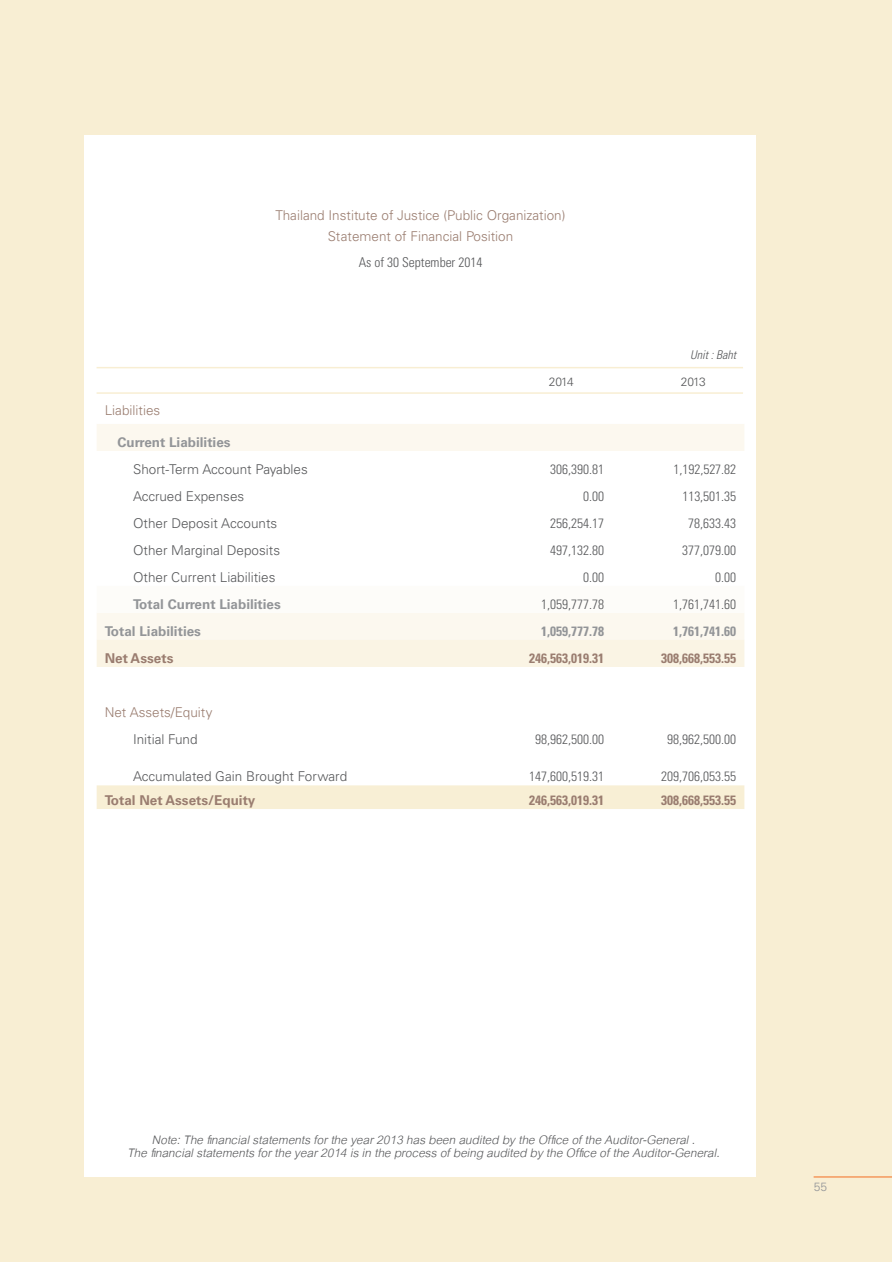
<style>
.page{position:relative;width:893px;height:1262px;background:#fff}
.page>*{position:absolute;margin:0;border:0;box-sizing:border-box;transform-origin:0 0}
.t1{font:italic 18px/13.5px "Cordia New";color:#57585a;text-align:center}
.t2{font:300 condensed 13.5px "Univers";color:#57585a}
.t3{font:300 13.5px "Univers";color:#57585a}
.t4{font:300 13.5px "Univers";color:#9a7d70}
.t5{font:700 13.5px "Univers";color:#939598}
.t6{font:700 condensed 13.5px "Univers";color:#9a7d70}
.t7{font:700 13.5px "Univers";color:#9a7d70}
.t8{font:700 condensed 13.5px "Univers";color:#939598}
.t9{font:italic 300 condensed 12px "Univers";color:#57585a}
.t10{font:300 12px "Univers";letter-spacing:-.05em;color:#57585a}
.t11{font:300 12px "Univers";color:#939598}
</style>
<div class="page">
<div style="left:0;top:0;width:892px;height:1262px;background:#f8eed3"></div>
<div style="left:84px;top:135px;width:672px;height:1042px;background:#fff"></div>
<hr style="left:813px;top:1177px;width:79px;height:1px;background:#f36e21">
<svg style="left:97px;top:424px;width:647px;height:216px"></svg>
<svg style="left:97px;top:586px;width:647px;height:27px"></svg>
<div style="left:97px;top:640px;width:647px;height:27px;background:#faf4e4"></div>
<div style="left:97px;top:785px;width:647px;height:24px;background:#f8efd5"></div>
<hr style="left:97px;top:367px;width:646px;height:1px;background:#f8eed3">
<hr style="left:97px;top:392px;width:646px;height:2px;background:#f8eed3">
<p class="t4" style="left:275px;top:207px;width:291px">Thailand Institute of Justice (Public Organization)</p>
<p class="t4" style="left:328px;top:228px;width:187px">Statement of Financial Position</p>
<p class="t2" style="left:359px;top:254px;width:125px">As of 30 September 2014</p>
<p class="t9" style="left:690px;top:347px;width:47px">Unit : Baht</p>
<p class="t10" style="left:549px;top:374px;width:27px">2014</p>
<p class="t10" style="left:681px;top:374px;width:27px">2013</p>
<p class="t4" style="left:105px;top:403px;width:57px">Liabilities</p>
<p class="t5" style="left:118px;top:434px;width:115px">Current Liabilities</p>
<p class="t3" style="left:133px;top:461px;width:176px">Short-Term Account Payables</p>
<p class="t2" style="left:550px;top:461px;width:55px">306,390.81</p>
<p class="t2" style="left:673px;top:461px;width:64px">1,192,527.82</p>
<p class="t3" style="left:133px;top:488px;width:113px">Accrued Expenses</p>
<p class="t2" style="left:583px;top:488px;width:22px">0.00</p>
<p class="t2" style="left:682px;top:488px;width:55px">113,501.35</p>
<p class="t3" style="left:133px;top:515px;width:146px">Other Deposit Accounts</p>
<p class="t2" style="left:550px;top:515px;width:55px">256,254.17</p>
<p class="t2" style="left:688px;top:515px;width:49px">78,633.43</p>
<p class="t3" style="left:133px;top:542px;width:149px">Other Marginal Deposits</p>
<p class="t2" style="left:550px;top:542px;width:55px">497,132.80</p>
<p class="t2" style="left:682px;top:542px;width:55px">377,079.00</p>
<p class="t3" style="left:133px;top:569px;width:144px">Other Current Liabilities</p>
<p class="t2" style="left:583px;top:569px;width:22px">0.00</p>
<p class="t2" style="left:715px;top:569px;width:22px">0.00</p>
<p class="t5" style="left:133px;top:596px;width:149px">Total Current Liabilities</p>
<p class="t2" style="left:541px;top:596px;width:64px">1,059,777.78</p>
<p class="t2" style="left:673px;top:596px;width:64px">1,761,741.60</p>
<p class="t5" style="left:105px;top:623px;width:98px">Total Liabilities</p>
<p class="t8" style="left:541px;top:623px;width:64px">1,059,777.78</p>
<p class="t8" style="left:673px;top:623px;width:64px">1,761,741.60</p>
<p class="t7" style="left:105px;top:650px;width:70px">Net Assets</p>
<p class="t6" style="left:529px;top:650px;width:76px">246,563,019.31</p>
<p class="t6" style="left:661px;top:650px;width:76px">308,668,553.55</p>
<p class="t4" style="left:105px;top:704px;width:109px">Net Assets/Equity</p>
<p class="t3" style="left:133px;top:731px;width:66px">Initial Fund</p>
<p class="t2" style="left:535px;top:731px;width:70px">98,962,500.00</p>
<p class="t2" style="left:667px;top:731px;width:70px">98,962,500.00</p>
<p class="t3" style="left:133px;top:768px;width:216px">Accumulated Gain Brought Forward</p>
<p class="t2" style="left:529px;top:768px;width:76px">147,600,519.31</p>
<p class="t2" style="left:661px;top:768px;width:76px">209,706,053.55</p>
<p class="t7" style="left:105px;top:792px;width:152px">Total Net Assets/Equity</p>
<p class="t6" style="left:529px;top:792px;width:76px">246,563,019.31</p>
<p class="t6" style="left:661px;top:792px;width:76px">308,668,553.55</p>
<p class="t1" style="left:128px;top:1132px;width:594px">Note: The financial statements for the year 2013 has been audited by the Office of the Auditor-General .<br>The financial statements for the year 2014 is in the process of being audited by the Office of the Auditor-General.</p>
<p class="t11" style="left:814px;top:1180px;width:15px">55</p>
</div>
